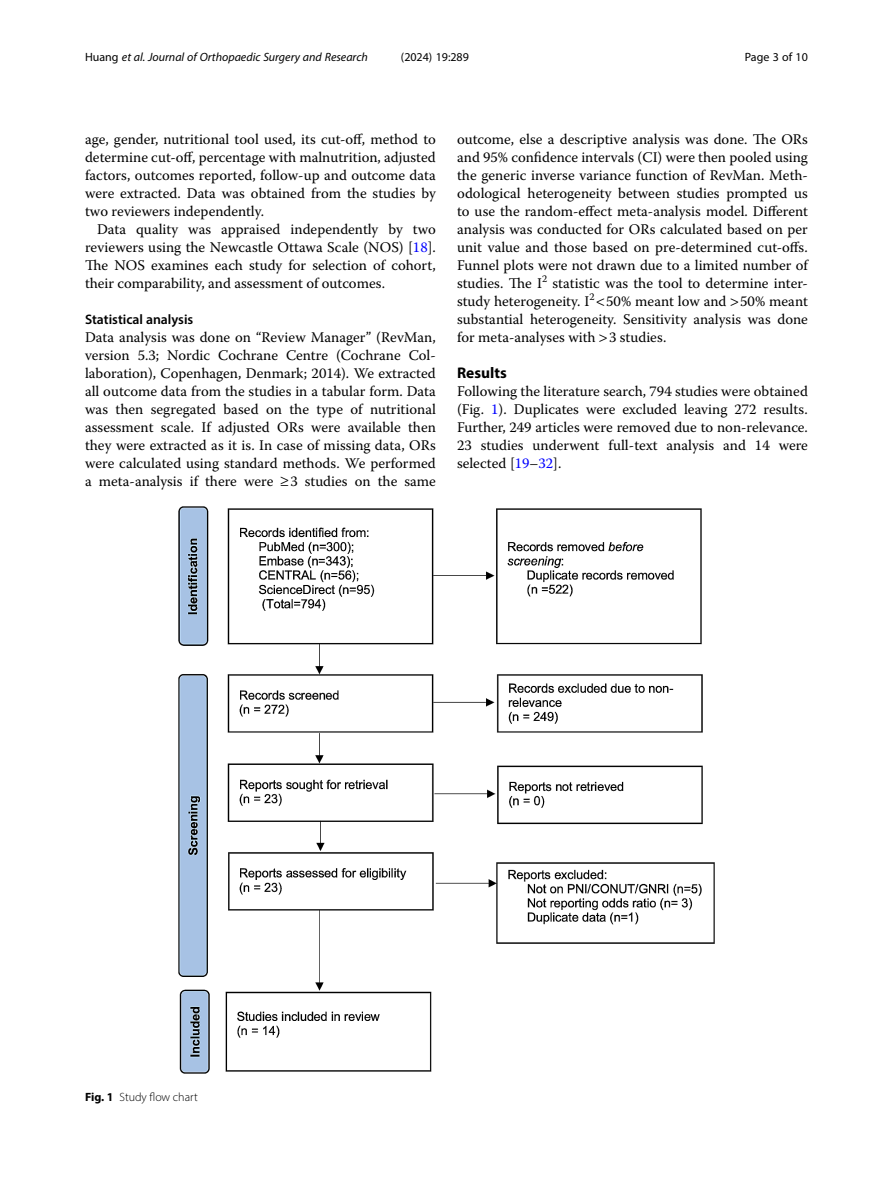
<style>
.page{position:relative;width:893px;height:1191px;background:#fff}
.page>*{position:absolute;margin:0;border:0;box-sizing:border-box;transform-origin:0 0}
.Head_1{font:700 15.45px "Myriad Pro";color:#000}
.Body_Text{font:14.7px/18px "Warnock Pro";color:#000;text-align:justify}
.Body_Text_Indent{font:14.7px/18px "Warnock Pro";color:#000;text-align:justify}
.Head_2{font:600 13.8px "Myriad Pro";color:#000}
.t1{font:italic 12px "Myriad Pro";color:#000}
.t2{font:12px "Myriad Pro";color:#000}
.Figure_Caption{font:300 12px "Myriad Pro";color:#000}
.s1{font-style:normal}
.s2{color:#00f}
.s3{font-weight:700}
</style>
<div class="page">
<img style="left:178px;top:507px;width:536px;height:567px">
<p class="t1" style="left:85px;top:50px;width:284px"><span class="s1">Huang</span> et al. Journal of Orthopaedic Surgery and Research</p>
<p class="t2" style="left:401px;top:50px;width:70px">(2024) 19:289</p>
<p class="t2" style="left:745px;top:50px;width:65px">Page 3 of 10</p>
<p class="Body_Text" style="left:85px;top:130px;width:352px">age, gender, nutritional tool used, its cut-off, method to determine cut-off, percentage with malnutrition, adjusted factors, outcomes reported, follow-up and outcome data were extracted. Data was obtained from the studies by two reviewers independently.</p>
<p class="Body_Text_Indent" style="left:85px;top:220px;width:352px;text-indent:12px">Data quality was appraised independently by two reviewers using the Newcastle Ottawa Scale (NOS) [<span class="s2">18</span>].<br>The NOS examines each study for selection of cohort, their comparability, and assessment of outcomes.</p>
<p class="Head_2" style="left:85px;top:311px;width:110px">Statistical analysis</p>
<p class="Body_Text" style="left:85px;top:328px;width:352px">Data analysis was done on “Review Manager” (RevMan, version 5.3; Nordic Cochrane Centre (Cochrane Col&shy;laboration), Copenhagen, Denmark; 2014). We extracted all outcome data from the studies in a tabular form. Data was then segregated based on the type of nutritional assessment scale. If adjusted ORs were available then they were extracted as it is. In case of missing data, ORs were calculated using standard methods. We performed a meta-analysis if there were ≥3 studies on the same</p>
<p class="Body_Text" style="left:457px;top:130px;width:352px">outcome, else a descriptive analysis was done. The ORs and 95% confidence intervals (CI) were then pooled using the generic inverse variance function of RevMan. Meth&shy;odological heterogeneity between studies prompted us to use the random-effect meta-analysis model. Different analysis was conducted for ORs calculated based on per unit value and those based on pre-determined cut-offs.<br>Funnel plots were not drawn due to a limited number of studies. The I<sup>2</sup> statistic was the tool to determine inter&shy;study heterogeneity. I<sup>2</sup> 50% meant low and 50% meant substantial heterogeneity. Sensitivity analysis was done for meta-analyses with 3 studies.</p>
<p class="Head_1" style="left:457px;top:363px;width:51px">Results</p>
<p class="Body_Text" style="left:457px;top:382px;width:352px">Following the literature search, 794 studies were obtained (Fig. <span class="s2">1</span>). Duplicates were excluded leaving 272 results.<br>Further, 249 articles were removed due to non-relevance.<br>23 studies underwent full-text analysis and 14 were selected [<span class="s2">19</span>–<span class="s2">32</span>].</p>
<p class="Figure_Caption" style="left:85px;top:1089px;width:114px"><span class="s3">Fig. 1</span> Study flow chart</p>
</div>
